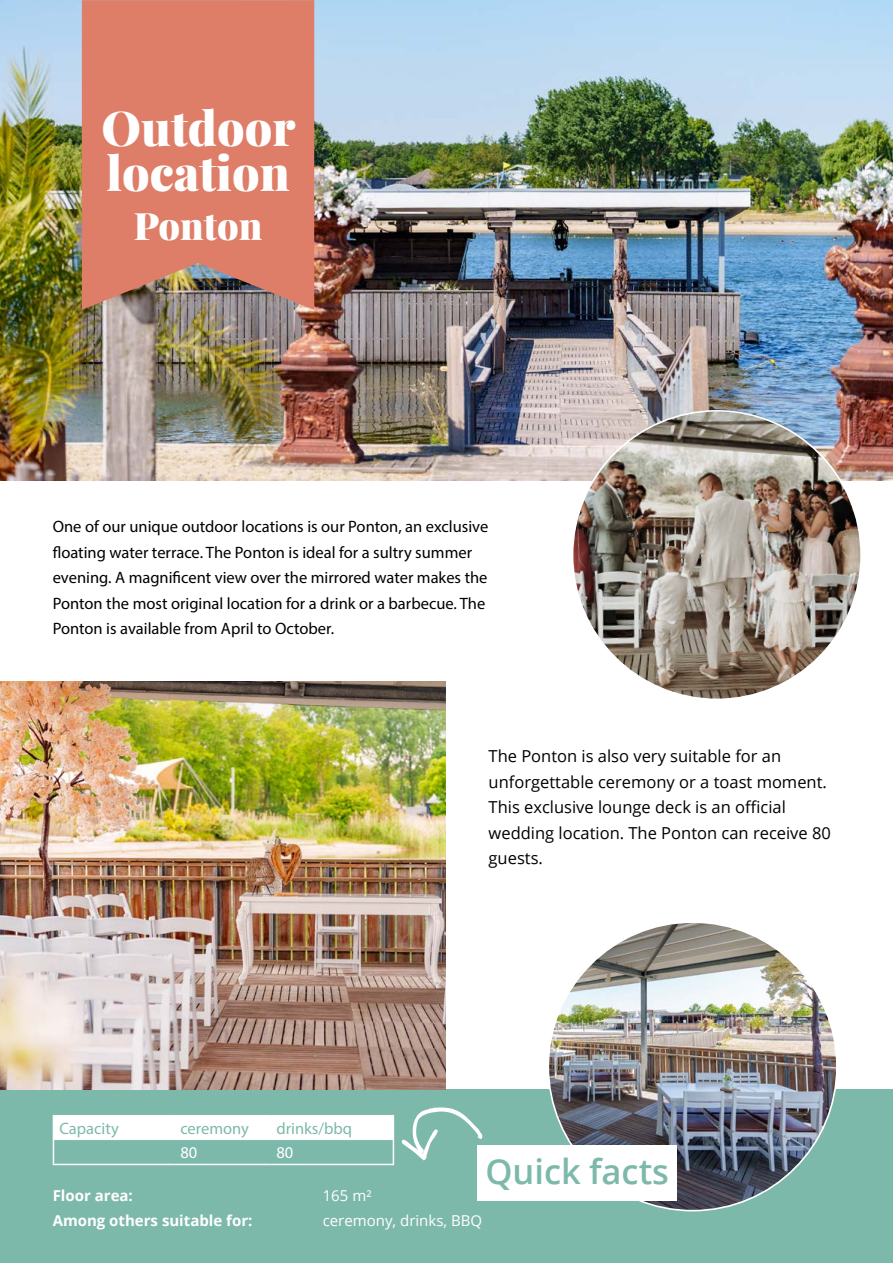
<style>
.page{position:relative;width:893px;height:1263px;background:#fff}
.page>*{position:absolute;margin:0;border:0;box-sizing:border-box;transform-origin:0 0}
.t1{font:48px/45.8px "Playfair Display";color:#fff}
.t2{font:37.65px "Playfair Display";color:#fff}
.t3{font:600 34.5px "Open Sans";color:#7db9ab}
.t4{font:16.5px/25.5px "Myriad Pro";color:#000}
.t5{font:16.5px/25.5px "Open Sans";color:#000}
.t6{font:16.5px "Myriad Pro";color:#7db9aa}
.t7{font:16.5px "Myriad Pro";color:#fff}
.t8{font:700 15px "Open Sans";color:#fff}
.t9{font:15px "Open Sans";color:#fff}
</style>
<div class="page">
<div style="left:0;top:1089px;width:893px;height:174px;background:#7db9aa"></div>
<img style="left:0;top:0;width:893px;height:480px">
<svg style="left:82px;top:0;width:232px;height:310px;background:#d77e69"></svg>
<img style="left:0;top:681px;width:445px;height:408px">
<img style="left:548px;top:922px;width:289px;height:288px;border-radius:143px">
<svg style="left:401px;top:1107px;width:82px;height:53px"></svg>
<img style="left:573px;top:411px;width:288px;height:286px">
<div style="left:478px;top:1146px;width:199px;height:55px;background:#fff"></div>
<hr style="left:53px;top:1115px;width:121px;height:1px;background:#fff">
<hr style="left:174px;top:1115px;width:96px;height:1px;background:#fff">
<hr style="left:270px;top:1115px;width:124px;height:1px;background:#fff">
<svg style="left:53px;top:1116px;width:341px;height:48px"></svg>
<hr style="left:53px;top:1164px;width:121px;height:1px;background:#fff">
<hr style="left:174px;top:1164px;width:96px;height:1px;background:#fff">
<hr style="left:270px;top:1164px;width:124px;height:1px;background:#fff">
<h1 class="t1" style="left:102px;top:101px;width:195px">Outdoor location</h1>
<h2 class="t2" style="left:134px;top:196px;width:130px">Ponton</h2>
<p class="t4" style="left:53px;top:513px;width:437px">One of our unique outdoor locations is our Ponton, an exclusive floating water terrace. The Ponton is ideal for a sultry summer evening. A magnificent view over the mirrored water makes the Ponton the most original location for a drink or a barbecue. The Ponton is available from April to October.</p>
<p class="t5" style="left:489px;top:743px;width:344px">The Ponton is also very suitable for an unforgettable ceremony or a toast moment.<br>This exclusive lounge deck is an official wedding location. The Ponton can receive 80 guests.</p>
<p class="t6" style="left:59px;top:1118px;width:61px">Capacity</p>
<p class="t6" style="left:180px;top:1118px;width:70px">ceremony</p>
<p class="t6" style="left:276px;top:1118px;width:77px">drinks/bbq</p>
<p class="t7" style="left:180px;top:1143px;width:18px">80</p>
<p class="t7" style="left:276px;top:1143px;width:18px">80</p>
<h3 class="t3" style="left:485px;top:1148px;width:185px">Quick facts</h3>
<p class="t8" style="left:53px;top:1184px;width:82px">Floor area:</p>
<p class="t9" style="left:323px;top:1185px;width:50px">165 m²</p>
<p class="t8" style="left:53px;top:1210px;width:201px">Among others suitable for:</p>
<p class="t9" style="left:323px;top:1210px;width:161px">ceremony, drinks, BBQ</p>
</div>
